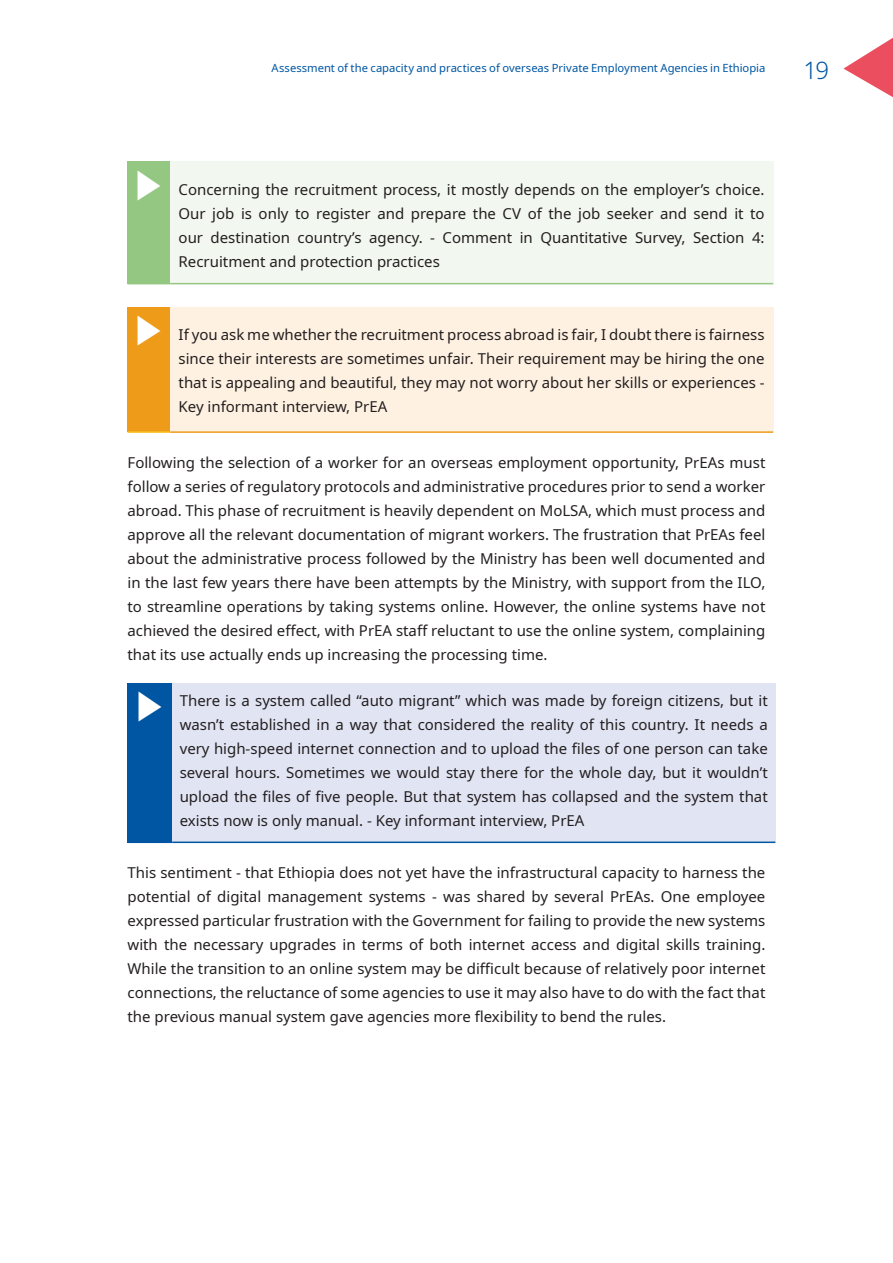
<style>
.page{position:relative;width:893px;height:1263px;background:#fff}
.page>*{position:absolute;margin:0;border:0;box-sizing:border-box;transform-origin:0 0}
.t1{font:300 24px "Noto Sans";color:#0056a3}
.t2{font:15px/24px "Noto Sans";color:#231f20;text-align:justify}
.t3{font:11.25px "Noto Sans";color:#0056a3}
</style>
<div class="page">
<svg style="left:843px;top:37px;width:50px;height:60px"></svg>
<div style="left:128px;top:162px;width:42px;height:122px;background:#94c782"></div>
<div style="left:170px;top:162px;width:603px;height:122px;background:#f2f7ef"></div>
<hr style="left:170px;top:283px;width:603px;height:1px;background:#94c782">
<div style="left:128px;top:307px;width:42px;height:125px;background:#ee9b1a"></div>
<div style="left:170px;top:307px;width:603px;height:125px;background:#fef1e1"></div>
<hr style="left:128px;top:431px;width:42px;height:2px;background:#f9c523">
<hr style="left:170px;top:431px;width:603px;height:2px;background:#ee9b1a">
<div style="left:128px;top:683px;width:44px;height:159px;background:#0056a3"></div>
<div style="left:172px;top:683px;width:603px;height:159px;background:#e1e4f3"></div>
<hr style="left:128px;top:841px;width:44px;height:2px;background:#0056a3">
<hr style="left:172px;top:841px;width:603px;height:2px;background:#0056a3">
<p class="t3" style="left:272px;top:60px;width:495px">Assessment of the capacity and practices of overseas Private Employment Agencies in Ethiopia</p>
<h1 class="t1" style="left:804px;top:53px;width:27px">19</h1>
<p class="t2" style="left:179px;top:178px;width:588px">Concerning the recruitment process, it mostly depends on the employer’s choice.<br>Our job is only to register and prepare the CV of the job seeker and send it to our destination country’s agency. - Comment in Quantitative Survey, Section 4:<br>Recruitment and protection practices</p>
<p class="t2" style="left:179px;top:323px;width:588px">If you ask me whether the recruitment process abroad is fair, I doubt there is fairness since their interests are sometimes unfair. Their requirement may be hiring the one that is appealing and beautiful, they may not worry about her skills or experiences - Key informant interview, PrEA</p>
<p class="t2" style="left:128px;top:451px;width:639px">Following the selection of a worker for an overseas employment opportunity, PrEAs must follow a series of regulatory protocols and administrative procedures prior to send a worker abroad. This phase of recruitment is heavily dependent on MoLSA, which must process and approve all the relevant documentation of migrant workers. The frustration that PrEAs feel about the administrative process followed by the Ministry has been well documented and in the last few years there have been attempts by the Ministry, with support from the ILO, to streamline operations by taking systems online. However, the online systems have not achieved the desired effect, with PrEA staff reluctant to use the online system, complaining that its use actually ends up increasing the processing time.</p>
<p class="t2" style="left:180px;top:689px;width:590px">There is a system called “auto migrant” which was made by foreign citizens, but it wasn’t established in a way that considered the reality of this country. It needs a very high-speed internet connection and to upload the files of one person can take several hours. Sometimes we would stay there for the whole day, but it wouldn’t upload the files of five people. But that system has collapsed and the system that exists now is only manual. - Key informant interview, PrEA</p>
<p class="t2" style="left:128px;top:861px;width:639px">This sentiment - that Ethiopia does not yet have the infrastructural capacity to harness the potential of digital management systems - was shared by several PrEAs. One employee expressed particular frustration with the Government for failing to provide the new systems with the necessary upgrades in terms of both internet access and digital skills training.<br>While the transition to an online system may be difficult because of relatively poor internet connections, the reluctance of some agencies to use it may also have to do with the fact that the previous manual system gave agencies more flexibility to bend the rules.</p>
</div>
